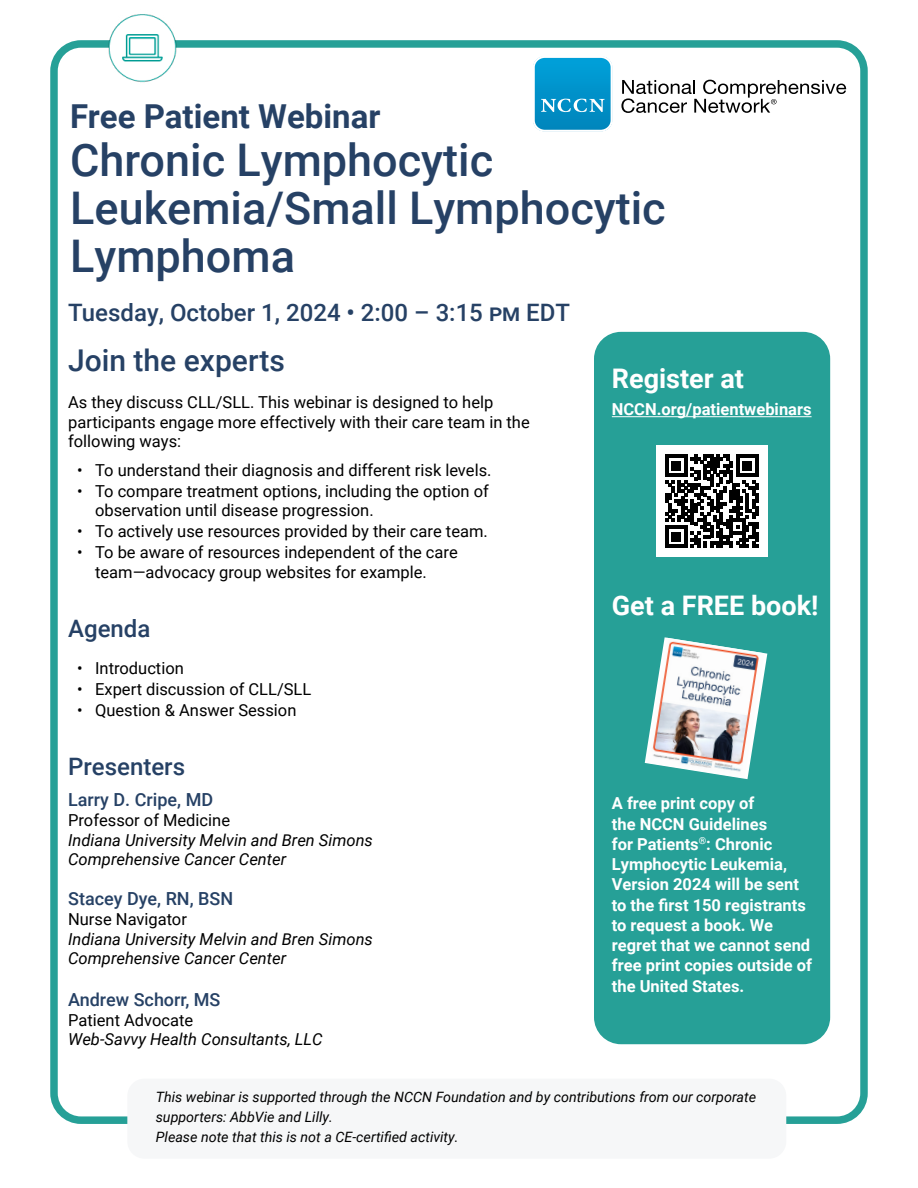
<style>
.page{position:relative;width:918px;height:1188px;background:#fff}
.page>*{position:absolute;margin:0;border:0;box-sizing:border-box;transform-origin:0 0}
.t1{font:500 45px/48px "Roboto";color:#264165}
.t2{font:700 33px "Roboto";color:#264165}
.t3{font:500 30px "Roboto";color:#264165}
.t4{font:700 27px "Roboto";color:#fff}
.t5{font:500 24px "Roboto";color:#264165}
.t6{font:500 18px "Roboto";color:#264165}
.t7{font:16.5px/19.5px "Roboto";color:#000}
.t8{font:700 16.5px/20.2px "Roboto";color:#fff}
.t9{font:italic 16.5px/19.8px "Roboto";color:#000}
.t10{font:italic 14.25px/20px "Roboto";color:#000}
</style>
<div class="page">
<div style="left:50px;top:40px;width:818px;height:1084px;border:8px solid #26a097;border-radius:27px"></div>
<div style="left:594px;top:332px;width:236px;height:712px;background:#26a097;border-radius:27px"></div>
<svg style="left:645px;top:637px;width:122px;height:142px"></svg>
<img style="left:647px;top:638px;width:117px;height:140px">
<hr style="left:612px;top:416px;width:200px;height:1px;background:#fff">
<div style="left:533px;top:56px;width:80px;height:76px;border:2px solid #fff;border-radius:11px"></div>
<svg style="left:533px;top:57px;width:79px;height:74px"></svg>
<svg style="left:621px;top:80px;width:225px;height:33px"></svg>
<div style="left:127px;top:1079px;width:659px;height:80px;background:#f6f7f8;border-radius:17px"></div>
<img style="left:102px;top:14px;width:84px;height:69px">
<div style="left:656px;top:446px;width:111px;height:111px;background:#fff"></div>
<svg style="left:665px;top:454px;width:94px;height:94px"></svg>
<h2 class="t2" style="left:70px;top:93px;width:312px">Free Patient Webinar</h2>
<h1 class="t1" style="left:70px;top:134px;width:597px">Chronic Lymphocytic<br>Leukemia/Small Lymphocytic<br>Lymphoma</h1>
<h3 class="t5" style="left:68px;top:296px;width:503px">Tuesday, October 1, 2024 • 2:00 – 3:15 pm EDT</h3>
<h3 class="t3" style="left:68px;top:339px;width:218px">Join the experts</h3>
<p class="t7" style="left:68px;top:392px;width:463px">As they discuss CLL/SLL. This webinar is designed to help participants engage more effectively with their care team in the following ways:</p>
<p class="t7" style="left:77px;top:459px;width:416px">• To understand their diagnosis and different risk levels.</p>
<p class="t7" style="left:95px;top:480px;width:395px;text-indent:-18px">• To compare treatment options, including the option of observation until disease progression.</p>
<p class="t7" style="left:77px;top:521px;width:412px">• To actively use resources provided by their care team.</p>
<p class="t7" style="left:95px;top:542px;width:364px;text-indent:-18px">• To be aware of resources independent of the care team—advocacy group websites for example.</p>
<h3 class="t5" style="left:68px;top:611px;width:84px">Agenda</h3>
<p class="t7" style="left:77px;top:658px;width:108px">• Introduction</p>
<p class="t7" style="left:77px;top:679px;width:236px">• Expert discussion of CLL/SLL</p>
<p class="t7" style="left:77px;top:700px;width:221px">• Question &amp; Answer Session</p>
<h3 class="t5" style="left:68px;top:750px;width:118px">Presenters</h3>
<p class="t6" style="left:68px;top:787px;width:147px">Larry D. Cripe, MD</p>
<p class="t7" style="left:68px;top:810px;width:163px">Professor of Medicine</p>
<p class="t9" style="left:68px;top:829px;width:306px">Indiana University Melvin and Bren Simons<br>Comprehensive Cancer Center</p>
<p class="t6" style="left:68px;top:886px;width:167px">Stacey Dye, RN, BSN</p>
<p class="t7" style="left:68px;top:909px;width:120px">Nurse Navigator</p>
<p class="t9" style="left:68px;top:928px;width:306px">Indiana University Melvin and Bren Simons<br>Comprehensive Cancer Center</p>
<p class="t6" style="left:68px;top:987px;width:154px">Andrew Schorr, MS</p>
<p class="t7" style="left:68px;top:1009px;width:127px">Patient Advocate</p>
<p class="t9" style="left:68px;top:1029px;width:256px">Web-Savvy Health Consultants, LLC</p>
<h3 class="t4" style="left:612px;top:360px;width:134px">Register at</h3>
<p class="t8" style="left:612px;top:399px;width:201px">NCCN.org/patientwebinars</p>
<h3 class="t4" style="left:612px;top:586px;width:208px">Get a FREE book!</h3>
<p class="t8" style="left:612px;top:793px;width:202px">A free print copy of<br>the NCCN Guidelines<br>for Patients<sup>®</sup>: Chronic<br>Lymphocytic Leukemia,<br>Version 2024 will be sent to the first 150 registrants to request a book. We regret that we cannot send free print copies outside of the United States.</p>
<p class="t10" style="left:156px;top:1087px;width:602px">This webinar is supported through the NCCN Foundation and by contributions from our corporate supporters: AbbVie and Lilly.<br>Please note that this is not a CE-certified activity.</p>
</div>
